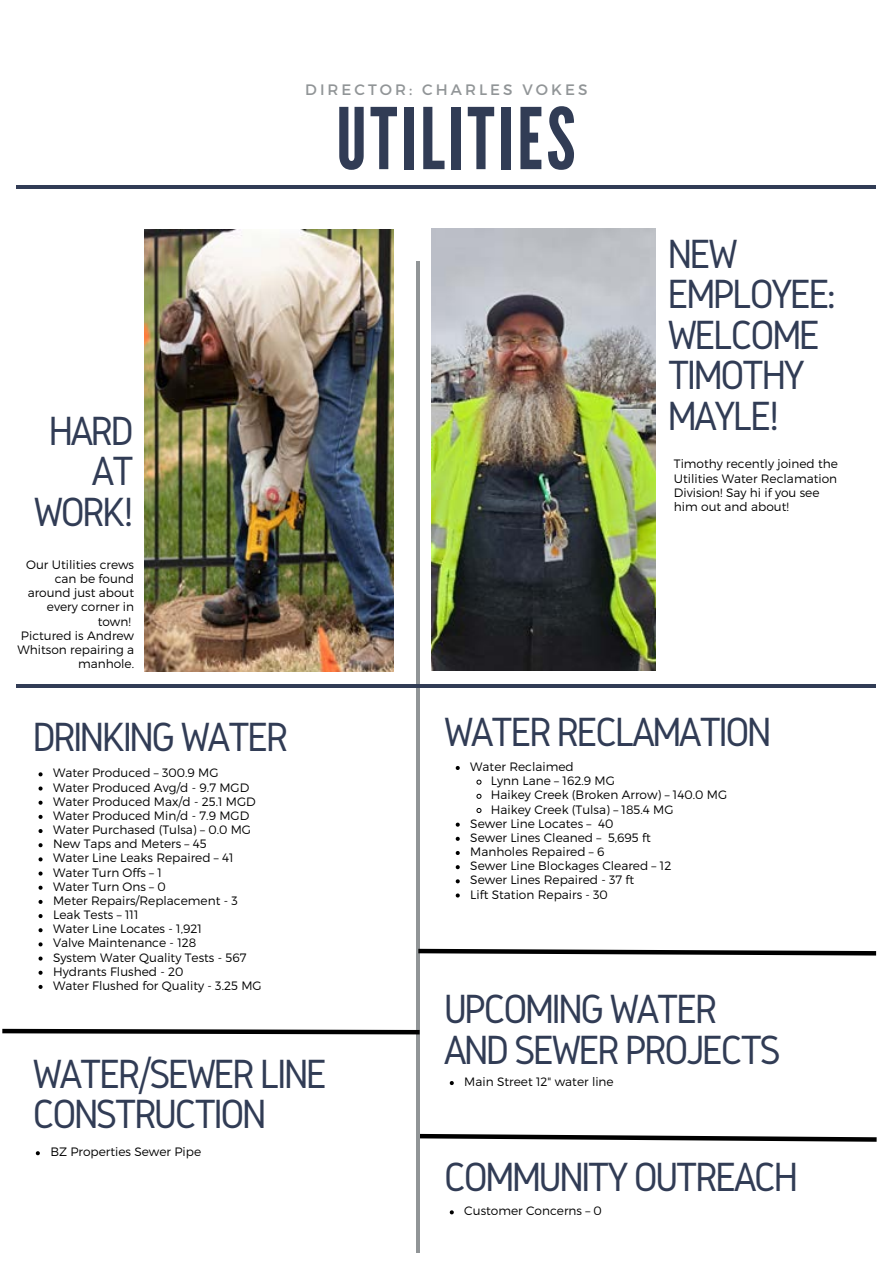
<style>
.page{position:relative;width:893px;height:1264px;background:#fff}
.page>*{position:absolute;margin:0;border:0;box-sizing:border-box;transform-origin:0 0}
.t1{font:84.75px "League Gothic";letter-spacing:.04em;color:#313c55}
.t2{font:42.3px/40.5px "Gidole";letter-spacing:-.07em;color:#313c55}
.t3{font:15.15px "Montserrat";letter-spacing:.2em;color:#919597}
.t4{font:300 12.15px/14.1px "Montserrat";color:#000}
</style>
<div class="page">
<svg style="left:420px;top:1133px;width:457px;height:9px"></svg>
<hr style="left:416px;top:261px;width:4px;height:991px;background:#919597">
<hr style="left:16px;top:185px;width:860px;height:4px;background:#313c55">
<hr style="left:16px;top:684px;width:860px;height:4px;background:#313c55">
<svg style="left:418px;top:948px;width:459px;height:8px"></svg>
<svg style="left:2px;top:1028px;width:418px;height:7px"></svg>
<img style="left:431px;top:229px;width:224px;height:442px">
<img style="left:144px;top:229px;width:249px;height:442px">
<svg style="left:39px;top:772px;width:4px;height:4px"></svg>
<svg style="left:39px;top:786px;width:4px;height:4px"></svg>
<svg style="left:39px;top:800px;width:4px;height:4px"></svg>
<svg style="left:39px;top:814px;width:4px;height:5px"></svg>
<svg style="left:39px;top:829px;width:4px;height:4px"></svg>
<svg style="left:39px;top:843px;width:4px;height:4px"></svg>
<svg style="left:39px;top:857px;width:4px;height:4px"></svg>
<svg style="left:39px;top:871px;width:4px;height:4px"></svg>
<svg style="left:39px;top:885px;width:4px;height:4px"></svg>
<svg style="left:39px;top:899px;width:4px;height:4px"></svg>
<svg style="left:39px;top:914px;width:4px;height:4px"></svg>
<svg style="left:39px;top:928px;width:4px;height:4px"></svg>
<svg style="left:39px;top:942px;width:4px;height:4px"></svg>
<svg style="left:39px;top:956px;width:4px;height:4px"></svg>
<svg style="left:39px;top:970px;width:4px;height:4px"></svg>
<svg style="left:39px;top:984px;width:4px;height:4px"></svg>
<svg style="left:36px;top:1151px;width:4px;height:4px"></svg>
<svg style="left:455px;top:766px;width:4px;height:4px"></svg>
<svg style="left:476px;top:779px;width:6px;height:6px"></svg>
<svg style="left:476px;top:793px;width:6px;height:6px"></svg>
<svg style="left:476px;top:808px;width:6px;height:5px"></svg>
<svg style="left:455px;top:822px;width:4px;height:4px"></svg>
<svg style="left:455px;top:836px;width:4px;height:4px"></svg>
<svg style="left:455px;top:851px;width:4px;height:4px"></svg>
<svg style="left:455px;top:865px;width:4px;height:4px"></svg>
<svg style="left:455px;top:879px;width:4px;height:4px"></svg>
<svg style="left:455px;top:893px;width:4px;height:4px"></svg>
<svg style="left:449px;top:1081px;width:5px;height:4px"></svg>
<svg style="left:449px;top:1210px;width:5px;height:4px"></svg>
<p class="t3" style="left:305px;top:79px;width:284px">DIRECTOR: CHARLES VOKES</p>
<h1 class="t1" style="left:336px;top:90px;width:241px">UTILITIES</h1>
<h2 class="t2" style="left:33px;top:410px;width:102px;text-align:right">HARD<br>AT<br>WORK!</h2>
<p class="t4" style="left:18px;top:557px;width:118px;text-align:right">Our Utilities crews can be found around just about every corner in town!<br>Pictured is Andrew<br>Whitson repairing a manhole.</p>
<h2 class="t2" style="left:32px;top:716px;width:258px">DRINKING WATER</h2>
<p class="t4" style="left:53px;top:765px;width:210px">Water Produced – 300.9 MG<br>Water Produced Avg/d - 9.7 MGD<br>Water Produced Max/d - 25.1 MGD<br>Water Produced Min/d - 7.9 MGD<br>Water Purchased (Tulsa) – 0.0 MG<br>New Taps and Meters – 45<br>Water Line Leaks Repaired – 41<br>Water Turn Offs – 1<br>Water Turn Ons – 0<br>Meter Repairs/Replacement - 3<br>Leak Tests – 111<br>Water Line Locates - 1,921<br>Valve Maintenance - 128<br>System Water Quality Tests - 567<br>Hydrants Flushed - 20<br>Water Flushed for Quality - 3.25 MG</p>
<h2 class="t2" style="left:32px;top:1052px;width:296px">WATER/SEWER LINE<br>CONSTRUCTION</h2>
<p class="t4" style="left:50px;top:1144px;width:152px">BZ Properties Sewer Pipe</p>
<h2 class="t2" style="left:667px;top:233px;width:170px">NEW<br>EMPLOYEE:<br>WELCOME<br>TIMOTHY<br>MAYLE!</h2>
<p class="t4" style="left:673px;top:456px;width:166px">Timothy recently joined the<br>Utilities Water Reclamation<br>Division! Say hi if you see him out and about!</p>
<h2 class="t2" style="left:443px;top:711px;width:329px">WATER RECLAMATION</h2>
<p class="t4" style="left:470px;top:759px;width:105px">Water Reclaimed</p>
<p class="t4" style="left:491px;top:773px;width:125px">Lynn Lane – 162.9 MG</p>
<p class="t4" style="left:491px;top:787px;width:238px">Haikey Creek (Broken Arrow) – 140.0 MG</p>
<p class="t4" style="left:491px;top:801px;width:184px">Haikey Creek (Tulsa) – 185.4 MG</p>
<p class="t4" style="left:470px;top:815px;width:145px">Sewer Line Locates – 40</p>
<p class="t4" style="left:470px;top:829px;width:182px">Sewer Lines Cleaned – 5,695 ft</p>
<p class="t4" style="left:470px;top:844px;width:136px">Manholes Repaired – 6</p>
<p class="t4" style="left:470px;top:858px;width:203px">Sewer Line Blockages Cleared – 12</p>
<p class="t4" style="left:470px;top:872px;width:165px">Sewer Lines Repaired - 37 ft</p>
<p class="t4" style="left:470px;top:886px;width:139px">Lift Station Repairs - 30</p>
<h2 class="t2" style="left:443px;top:988px;width:339px">UPCOMING WATER<br>AND SEWER PROJECTS</h2>
<p class="t4" style="left:464px;top:1074px;width:151px">Main Street 12" water line</p>
<h2 class="t2" style="left:443px;top:1155px;width:356px">COMMUNITY OUTREACH</h2>
<p class="t4" style="left:464px;top:1203px;width:139px">Customer Concerns – 0</p>
</div>
